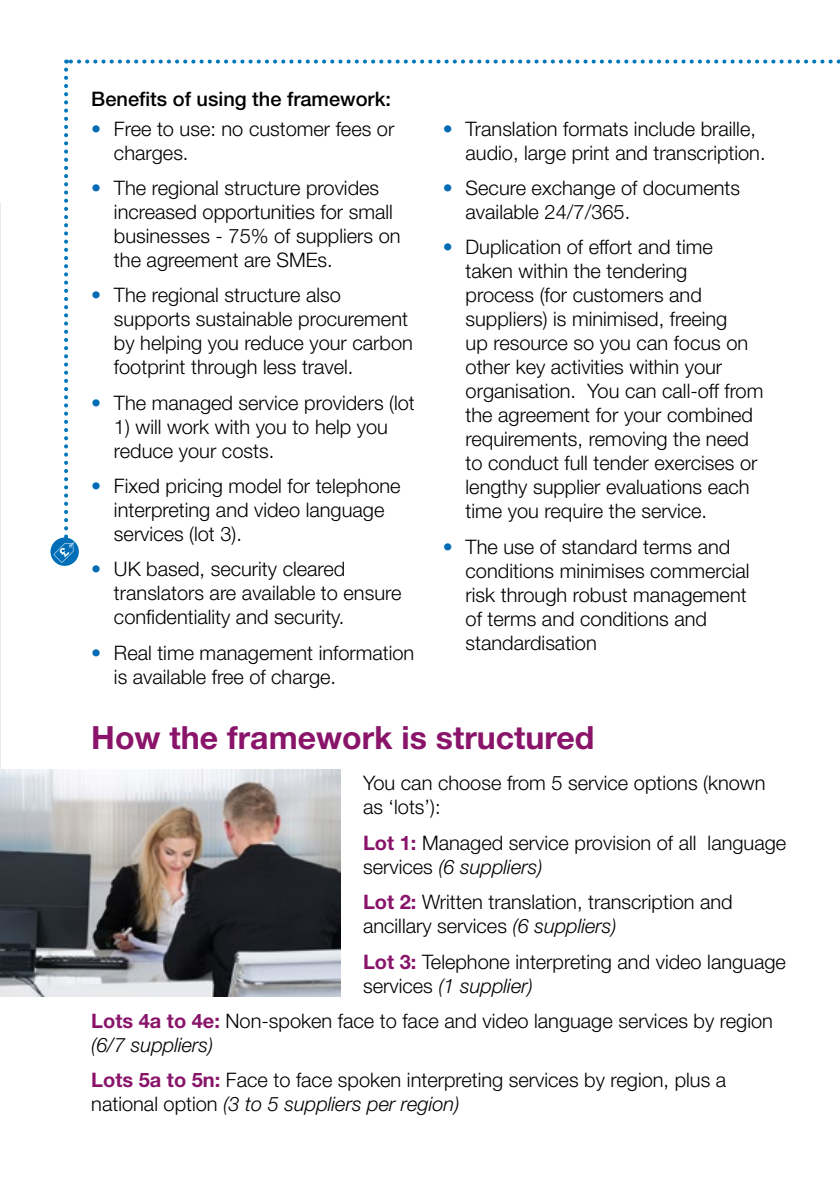
<style>
.page{position:relative;width:840px;height:1191px;background:#fff}
.page>*{position:absolute;margin:0;border:0;box-sizing:border-box;transform-origin:0 0}
.t1{font:700 32px "Helvetica Neue";color:#89146a}
.t2{font:300 20px/24px "Helvetica Neue";color:#000}
.t3{font:500 20px "Helvetica Neue";color:#000}
.s1{font-weight:700;color:#006bb4}
.s2{font-weight:700;color:#89146a}
.s3{font-style:italic}
</style>
<div class="page">
<hr style="left:0;top:204px;width:1px;height:699px;background:#e9e9ea">
<svg style="left:66px;top:60px;width:774px;height:4px"></svg>
<svg style="left:50px;top:537px;width:29px;height:29px"></svg>
<svg style="left:53px;top:70px;width:23px;height:493px"></svg>
<img style="left:1px;top:770px;width:339px;height:226px">
<p class="t3" style="left:91px;top:87px;width:301px">Benefits of using the framework:</p>
<p class="t2" style="left:114px;top:116px;width:282px;text-indent:-23px"><span class="s1">•</span> Free to use: no customer fees or charges.</p>
<p class="t2" style="left:114px;top:175px;width:288px;text-indent:-23px"><span class="s1">•</span> The regional structure provides increased opportunities for small businesses - 75% of suppliers on the agreement are SMEs.</p>
<p class="t2" style="left:114px;top:283px;width:300px;text-indent:-23px"><span class="s1">•</span> The regional structure also supports sustainable procurement by helping you reduce your carbon footprint through less travel.</p>
<p class="t2" style="left:91px;top:390px;width:325px"><span class="s1">•</span> The managed service providers (lot</p>
<p class="t2" style="left:114px;top:414px;width:275px">1) will work with you to help you reduce your costs.</p>
<p class="t2" style="left:114px;top:473px;width:288px;text-indent:-23px"><span class="s1">•</span> Fixed pricing model for telephone interpreting and video language services (lot 3).</p>
<p class="t2" style="left:114px;top:557px;width:289px;text-indent:-23px"><span class="s1">•</span> UK based, security cleared translators are available to ensure confidentiality and security.</p>
<p class="t2" style="left:114px;top:640px;width:302px;text-indent:-23px"><span class="s1">•</span> Real time management information is available free of charge.</p>
<p class="t2" style="left:465px;top:116px;width:301px;text-indent:-23px"><span class="s1">•</span> Translation formats include braille, audio, large print and transcription.</p>
<p class="t2" style="left:465px;top:175px;width:276px;text-indent:-23px"><span class="s1">•</span> Secure exchange of documents available 24/7/365.</p>
<p class="t2" style="left:465px;top:235px;width:299px;text-indent:-23px"><span class="s1">•</span> Duplication of effort and time taken within the tendering<br>process (for customers and suppliers) is minimised, freeing<br>up resource so you can focus on other key activities within your organisation. You can call-off from the agreement for your combined requirements, removing the need to conduct full tender exercises or lengthy supplier evaluations each time you require the service.</p>
<p class="t2" style="left:465px;top:534px;width:285px;text-indent:-23px"><span class="s1">•</span> The use of standard terms and conditions minimises commercial risk through robust management of terms and conditions and standardisation</p>
<h1 class="t1" style="left:91px;top:718px;width:504px">How the framework is structured</h1>
<p class="t2" style="left:363px;top:771px;width:404px">You can choose from 5 service options (known as ‘lots’):</p>
<p class="t2" style="left:363px;top:830px;width:424px"><span class="s2">Lot 1:</span> Managed service provision of all language services <span class="s3">(6 suppliers)</span></p>
<p class="t2" style="left:363px;top:889px;width:371px"><span class="s2">Lot 2:</span> Written translation, transcription and ancillary services <span class="s3">(6 suppliers)</span></p>
<p class="t2" style="left:363px;top:949px;width:424px"><span class="s2">Lot 3:</span> Telephone interpreting and video language services <span class="s3">(1 supplier)</span></p>
<p class="t2" style="left:91px;top:1008px;width:682px"><span class="s2">Lots 4a to 4e:</span> Non-spoken face to face and video language services by region <span class="s3">(6/7 suppliers)</span></p>
<p class="t2" style="left:91px;top:1067px;width:636px"><span class="s2">Lots 5a to 5n:</span> Face to face spoken interpreting services by region, plus a national option <span class="s3">(3 to 5 suppliers per region)</span></p>
</div>
